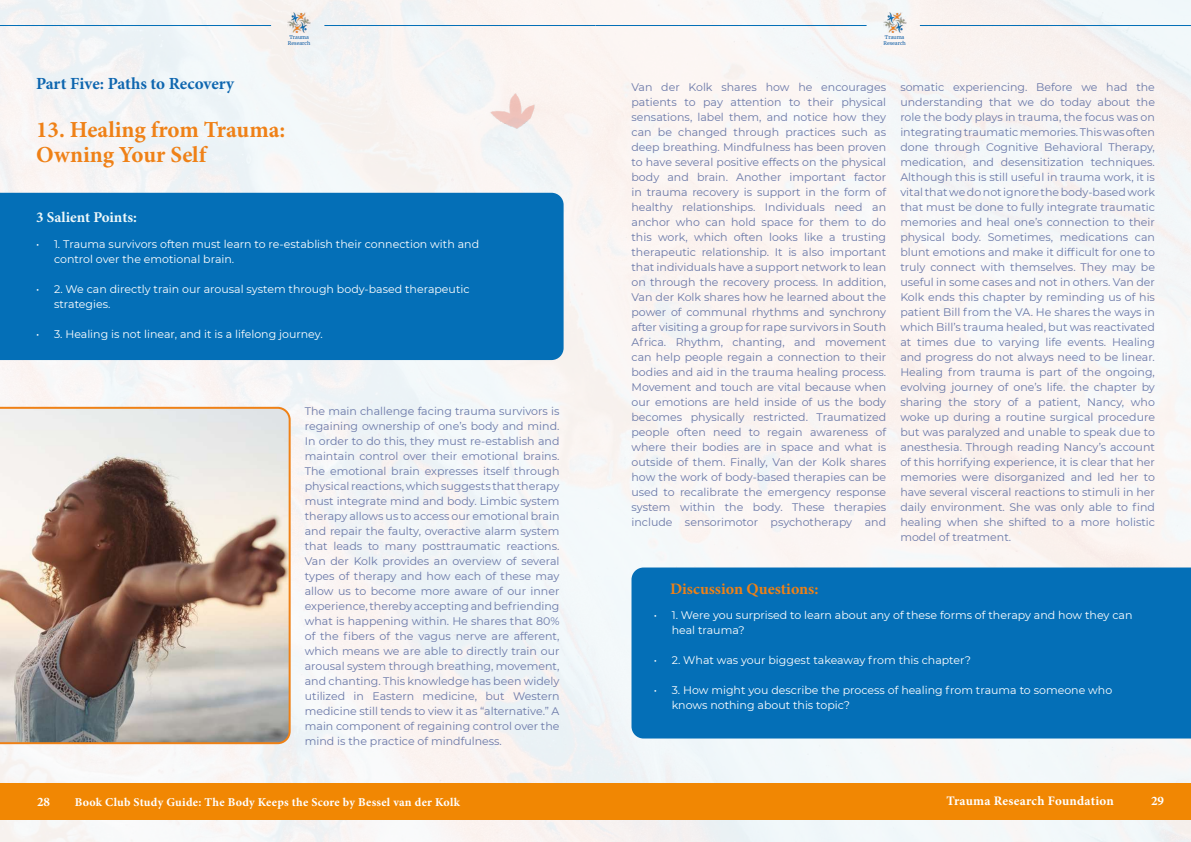
<style>
.page{position:relative;width:1191px;height:842px;background:#fff}
.page>*{position:absolute;margin:0;border:0;box-sizing:border-box;transform-origin:0 0}
.t1{font:700 23px/25px "Minion Pro";color:#ef8117}
.t2{font:700 17px "Minion Pro";letter-spacing:-.005em;color:#0e66af}
.t3{font:700 16px "Minion Pro";color:#ef8116}
.t4{font:700 15px "Minion Pro";color:#edf7f9}
.t5{font:700 13px "Minion Pro";letter-spacing:.015em;color:#fff}
.t6{font:700 12px "Minion Pro";letter-spacing:.02em;color:#fff}
.t7{font:11px/15px "Montserrat";color:#6a78a8;text-align:justify}
.t8{font:11px/15px "Montserrat";color:#fff}
.t9{font:5px/6px "Merriweather";color:#0e5da5}
</style>
<div class="page">
<img style="left:0;top:0;width:1191px;height:842px">
<img style="left:287px;top:13px;width:24px;height:20px">
<hr style="left:324px;top:25px;width:271px;height:1px;background:#046fb7">
<hr style="left:0;top:25px;width:271px;height:1px;background:#046fb7">
<img style="left:883px;top:13px;width:23px;height:20px">
<hr style="left:920px;top:25px;width:271px;height:1px;background:#046fb7">
<hr style="left:595px;top:25px;width:271px;height:1px;background:#046fb7">
<div style="left:0;top:783px;width:1191px;height:37px;background:#f18703"></div>
<div style="left:0;top:193px;width:563px;height:167px;background:#046fb7"></div>
<img style="left:0;top:407px;width:291px;height:337px">
<img style="left:393px;top:29px;width:164px;height:160px">
<div style="left:631px;top:567px;width:560px;height:171px;background:#046fb7"></div>
<p class="t9" style="left:288px;top:34px;width:24px">Trauma<br>Research</p>
<p class="t9" style="left:883px;top:34px;width:24px">Trauma<br>Research</p>
<h2 class="t2" style="left:36px;top:73px;width:200px">Part Five: Paths to Recovery</h2>
<h1 class="t1" style="left:36px;top:118px;width:251px">13. Healing from Trauma:<br>Owning Your Self</h1>
<h3 class="t4" style="left:36px;top:208px;width:102px">3 Salient Points:</h3>
<p class="t8" style="left:54px;top:237px;width:426px;text-indent:-18px">• 1. Trauma survivors often must learn to re-establish their connection with and control over the emotional brain.</p>
<p class="t8" style="left:54px;top:282px;width:417px;text-indent:-18px">• 2. We can directly train our arousal system through body-based therapeutic strategies.</p>
<p class="t8" style="left:36px;top:327px;width:288px">• 3. Healing is not linear, and it is a lifelong journey.</p>
<p class="t7" style="left:305px;top:403px;width:256px">The main challenge facing trauma survivors is regaining ownership of one’s body and mind.<br>In order to do this, they must re-establish and maintain control over their emotional brains.<br>The emotional brain expresses itself through physical reactions, which suggests that therapy must integrate mind and body. Limbic system therapy allows us to access our emotional brain and repair the faulty, overactive alarm system that leads to many posttraumatic reactions.<br>Van der Kolk provides an overview of several types of therapy and how each of these may allow us to become more aware of our inner experience, thereby accepting and befriending what is happening within. He shares that 80% of the fibers of the vagus nerve are afferent, which means we are able to directly train our arousal system through breathing, movement, and chanting. This knowledge has been widely utilized in Eastern medicine, but Western medicine still tends to view it as “alternative.” A main component of regaining control over the mind is the practice of mindfulness.</p>
<p class="t7" style="left:631px;top:79px;width:256px">Van der Kolk shares how he encourages patients to pay attention to their physical sensations, label them, and notice how they can be changed through practices such as deep breathing. Mindfulness has been proven to have several positive effects on the physical body and brain. Another important factor in trauma recovery is support in the form of healthy relationships. Individuals need an anchor who can hold space for them to do this work, which often looks like a trusting therapeutic relationship. It is also important that individuals have a support network to lean on through the recovery process. In addition, Van der Kolk shares how he learned about the power of communal rhythms and synchrony after visiting a group for rape survivors in South Africa. Rhythm, chanting, and movement can help people regain a connection to their bodies and aid in the trauma healing process.<br>Movement and touch are vital because when our emotions are held inside of us the body becomes physically restricted. Traumatized people often need to regain awareness of where their bodies are in space and what is outside of them. Finally, Van der Kolk shares how the work of body-based therapies can be used to recalibrate the emergency response system within the body. These therapies include sensorimotor psychotherapy and</p>
<p class="t7" style="left:900px;top:79px;width:256px">somatic experiencing. Before we had the understanding that we do today about the role the body plays in trauma, the focus was on integrating traumatic memories. This was often done through Cognitive Behavioral Therapy, medication, and desensitization techniques.<br>Although this is still useful in trauma work, it is vital that we do not ignore the body-based work that must be done to fully integrate traumatic memories and heal one’s connection to their physical body. Sometimes, medications can blunt emotions and make it difficult for one to truly connect with themselves. They may be useful in some cases and not in others. Van der Kolk ends this chapter by reminding us of his patient Bill from the VA. He shares the ways in which Bill’s trauma healed, but was reactivated at times due to varying life events. Healing and progress do not always need to be linear.<br>Healing from trauma is part of the ongoing, evolving journey of one’s life. the chapter by sharing the story of a patient, Nancy, who woke up during a routine surgical procedure but was paralyzed and unable to speak due to anesthesia. Through reading Nancy’s account of this horrifying experience, it is clear that her memories were disorganized and led her to have several visceral reactions to stimuli in her daily environment. She was only able to find healing when she shifted to a more holistic model of treatment.</p>
<h3 class="t3" style="left:670px;top:579px;width:150px">Discussion Questions:</h3>
<p class="t8" style="left:672px;top:607px;width:462px;text-indent:-18px">• 1. Were you surprised to learn about any of these forms of therapy and how they can heal trauma?</p>
<p class="t8" style="left:654px;top:652px;width:319px">• 2. What was your biggest takeaway from this chapter?</p>
<p class="t8" style="left:672px;top:682px;width:442px;text-indent:-18px">• 3. How might you describe the process of healing from trauma to someone who knows nothing about this topic?</p>
<p class="t5" style="left:37px;top:794px;width:14px">28</p>
<p class="t6" style="left:75px;top:795px;width:386px">Book Club Study Guide: The Body Keeps the Score by Bessel van der Kolk</p>
<p class="t5" style="left:946px;top:793px;width:169px">Trauma Research Foundation</p>
<p class="t5" style="left:1151px;top:793px;width:14px">29</p>
</div>
